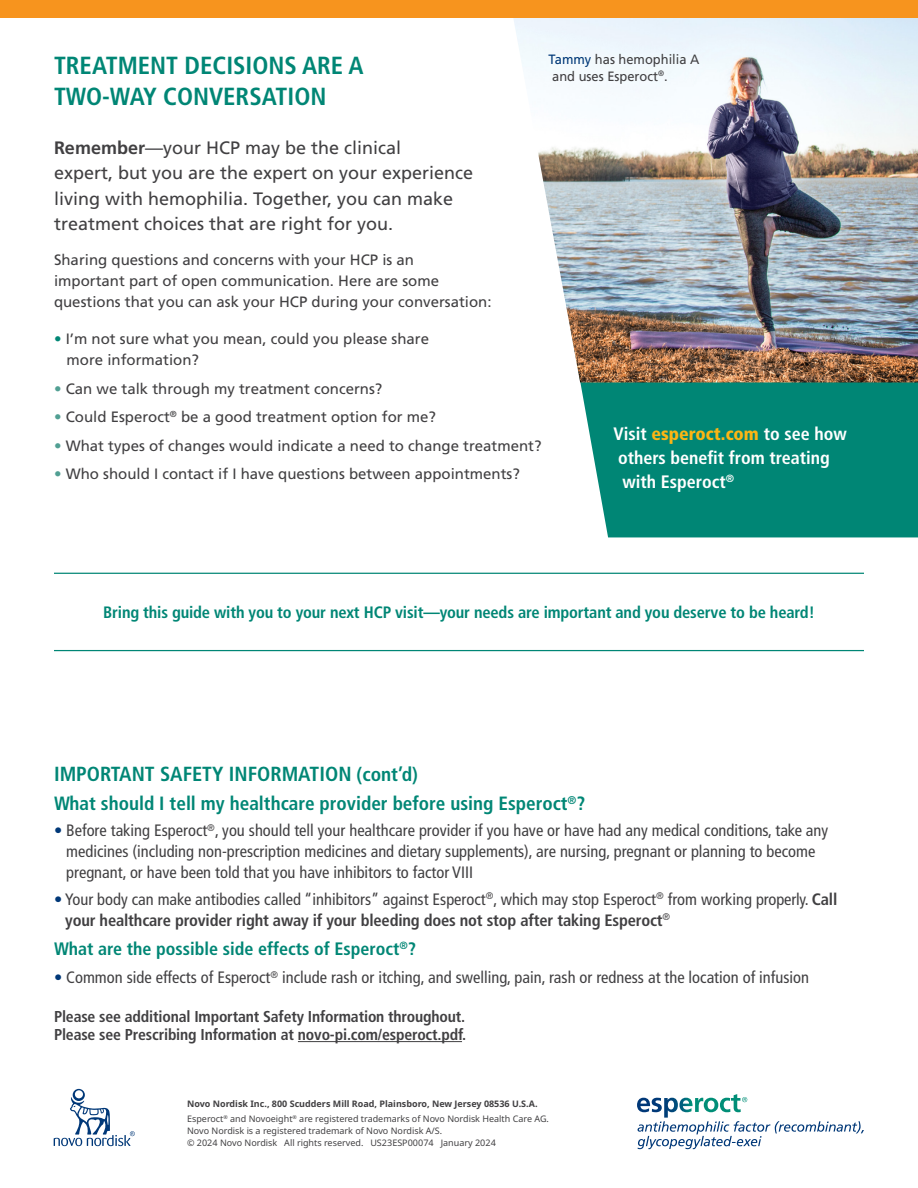
<style>
.page{position:relative;width:918px;height:1188px;background:#fff}
.page>*{position:absolute;margin:0;border:0;box-sizing:border-box;transform-origin:0 0}
.t1{font:700 condensed 24.75px/30.8px "Frutiger LT Std";color:#008675}
.t2{font:700 condensed 20.4px "Frutiger LT Std";color:#008675}
.t3{font:700 condensed 19.2px "Frutiger LT Std";color:#008675}
.t4{font:18px/25.5px "Frutiger LT Std";color:#414042}
.t5{font:700 condensed 18px/24px "Frutiger LT Std";color:#fff}
.t6{font:700 condensed 18px "Frutiger LT Std";color:#008675}
.t7{font:condensed 16.5px/21px "Frutiger LT Std";color:#414042}
.t8{font:700 condensed 16.5px "Frutiger LT Std";letter-spacing:-.01em;color:#008675}
.t9{font:700 condensed 15.75px/18px "Frutiger LT Std";letter-spacing:-.01em;color:#414042}
.t10{font:15px/21px "Frutiger LT Std";color:#414042}
.t11{font:13.5px/16.5px "Frutiger LT Std";color:#414042;scale:.96 1}
.t12{font:9px/15.3px "Apis";color:#414042}
.s1{color:#003878}
.s2{font-weight:700}
.s3{color:#008675}
.s4{color:#519f93}
.s5{font-weight:900;color:#fcb515}
.s6{font-size:19.5px}
</style>
<div class="page">
<div style="left:580px;top:382px;width:338px;height:155px;background:#008675"></div>
<img style="left:512px;top:17px;width:406px;height:365px">
<div style="left:0;top:0;width:918px;height:17px;background:#f7941e"></div>
<hr style="left:54px;top:650px;width:810px;height:1px;background:#008675">
<hr style="left:54px;top:573px;width:810px;height:1px;background:#008675">
<svg style="left:54px;top:1089px;width:81px;height:57px"></svg>
<svg style="left:637px;top:1094px;width:227px;height:55px"></svg>
<div style="left:538px;top:42px;width:173px;height:52px;background:#f3fafd"></div>
<hr style="left:298px;top:1041px;width:164px;height:1px;background:#414042">
<p class="t11" style="left:549px;top:51px;width:159px"><span class="s1">Tammy</span> has hemophilia A and uses Esperoct<sup>®</sup>.</p>
<h1 class="t1" style="left:54px;top:50px;width:311px">TREATMENT DECISIONS ARE A<br>TWO-WAY CONVERSATION</h1>
<p class="t4" style="left:54px;top:135px;width:421px"><span class="s2">Remember</span>—your HCP may be the clinical<br>expert, but you are the expert on your experience living with hemophilia. Together, you can make treatment choices that are right for you.</p>
<p class="t10" style="left:54px;top:249px;width:439px">Sharing questions and concerns with your HCP is an<br>important part of open communication. Here are some questions that you can ask your HCP during your conversation:</p>
<p class="t10" style="left:67px;top:329px;width:364px;text-indent:-13px"><span class="s3">•</span> I’m not sure what you mean, could you please share more information?</p>
<p class="t10" style="left:54px;top:378px;width:330px"><span class="s4">•</span> Can we talk through my treatment concerns?</p>
<p class="t10" style="left:54px;top:407px;width:384px"><span class="s4">•</span> Could Esperoct<sup>®</sup> be a good treatment option for me?</p>
<p class="t10" style="left:54px;top:435px;width:489px"><span class="s4">•</span> What types of changes would indicate a need to change treatment?</p>
<p class="t10" style="left:54px;top:464px;width:467px"><span class="s4">•</span> Who should I contact if I have questions between appointments?</p>
<p class="t5" style="left:614px;top:422px;width:235px">Visit <span class="s5">esperoct.com</span> to see how others benefit from treating with Esperoct<sup>®</sup></p>
<p class="t8" style="left:103px;top:602px;width:713px">Bring this guide with you to your next HCP visit—your needs are important and you deserve to be heard!</p>
<p class="t2" style="left:54px;top:761px;width:366px">IMPORTANT SAFETY INFORMATION <span class="s6">(cont’d)</span></p>
<p class="t3" style="left:54px;top:792px;width:533px">What should I tell my healthcare provider before using Esperoct<sup>®</sup>?</p>
<p class="t7" style="left:66px;top:820px;width:764px;text-indent:-12px"><span class="s1">•</span> Before taking Esperoct<sup>®</sup>, you should tell your healthcare provider if you have or have had any medical conditions, take any medicines (including non-prescription medicines and dietary supplements), are nursing, pregnant or planning to become pregnant, or have been told that you have inhibitors to factor VIII</p>
<p class="t7" style="left:65px;top:889px;width:774px;text-indent:-11px"><span class="s1">•</span> Your body can make antibodies called “inhibitors” against Esperoct<sup>®</sup>, which may stop Esperoct<sup>®</sup> from working properly. <span class="s2">Call your healthcare provider right away if your bleeding does not stop after taking Esperoct</span><sup>®</sup></p>
<p class="t6" style="left:54px;top:938px;width:364px">What are the possible side effects of Esperoct<sup>®</sup>?</p>
<p class="t7" style="left:54px;top:967px;width:757px"><span class="s1">•</span> Common side effects of Esperoct<sup>®</sup> include rash or itching, and swelling, pain, rash or redness at the location of infusion</p>
<p class="t9" style="left:54px;top:1008px;width:414px">Please see additional Important Safety Information throughout.<br>Please see Prescribing Information at novo-pi.com/esperoct.pdf.</p>
<p class="t12" style="left:187px;top:1096px;width:363px"><span class="s2">Novo Nordisk Inc., 800 Scudders Mill Road, Plainsboro, New Jersey 08536 U.S.A.<br></span>Esperoct<sup>®</sup> and Novoeight<sup>®</sup> are registered trademarks of Novo Nordisk Health Care AG.</p>
<p class="t12" style="left:187px;top:1125px;width:310px;line-height:12px">Novo Nordisk is a registered trademark of Novo Nordisk A/S.<br>© 2024 Novo Nordisk All rights reserved. US23ESP00074 January 2024</p>
</div>
